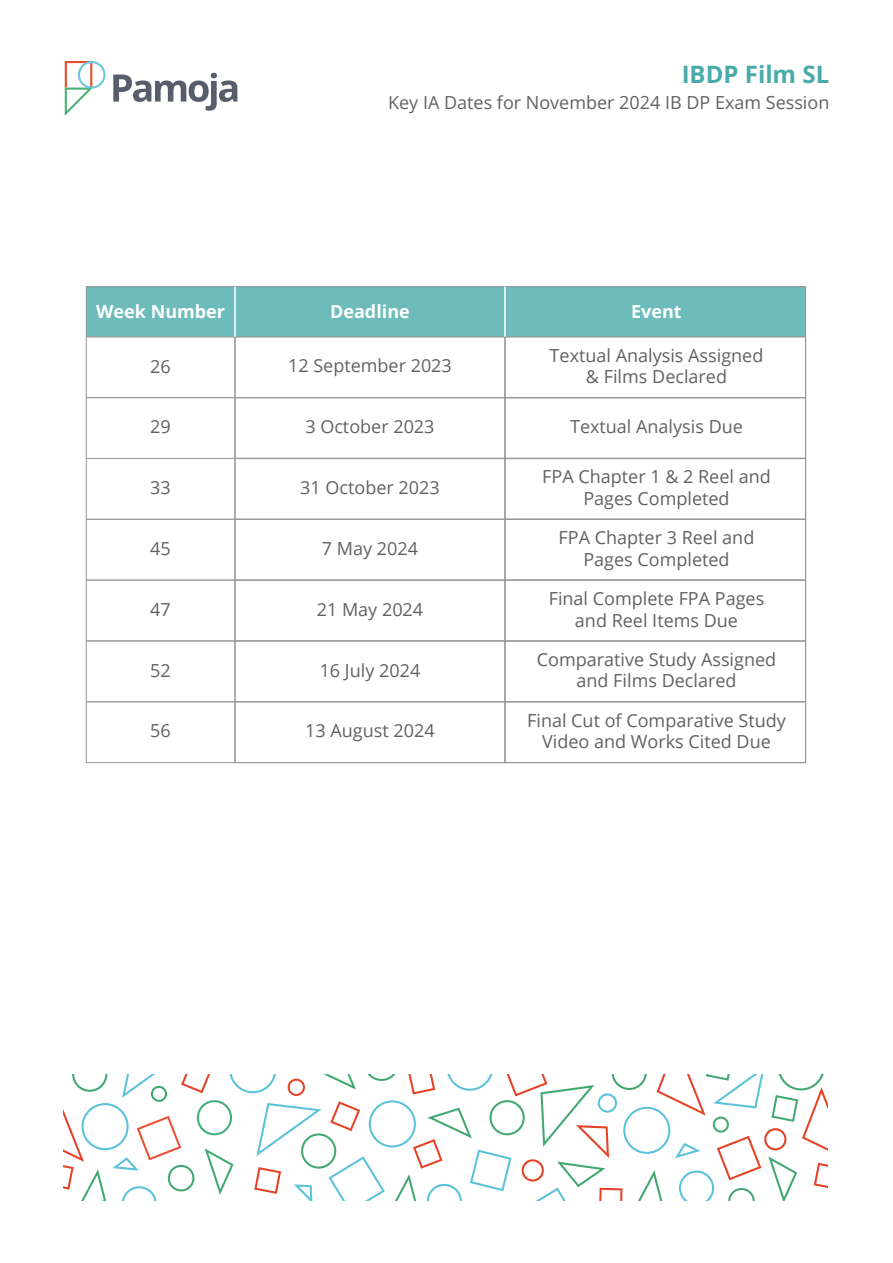
<style>
.page{position:relative;width:893px;height:1263px;background:#fff}
.page>*{position:absolute;margin:0;border:0;box-sizing:border-box;transform-origin:0 0}
.t1{font:700 24px "Open Sans";color:#49aaaa}
.t2{font:18px/21.6px "Open Sans";color:#616160;text-align:center}
.t3{font:18px "Open Sans";color:#616160}
.t4{font:700 18px "Open Sans";color:#fff}
</style>
<div class="page">
<svg style="left:64px;top:1074px;width:763px;height:127px"></svg>
<div style="left:86px;top:336px;width:149px;height:62px;border:1px solid #999"></div>
<div style="left:234px;top:336px;width:272px;height:62px;border:1px solid #999"></div>
<div style="left:504px;top:336px;width:302px;height:62px;border:1px solid #999"></div>
<div style="left:86px;top:397px;width:149px;height:62px;border:1px solid #999"></div>
<div style="left:234px;top:397px;width:272px;height:62px;border:1px solid #999"></div>
<div style="left:504px;top:397px;width:302px;height:62px;border:1px solid #999"></div>
<div style="left:86px;top:458px;width:149px;height:62px;border:1px solid #999"></div>
<div style="left:234px;top:458px;width:272px;height:62px;border:1px solid #999"></div>
<div style="left:504px;top:458px;width:302px;height:62px;border:1px solid #999"></div>
<div style="left:86px;top:519px;width:149px;height:61px;border:1px solid #999"></div>
<div style="left:234px;top:519px;width:272px;height:62px;border:1px solid #999"></div>
<div style="left:504px;top:519px;width:302px;height:62px;border:1px solid #999"></div>
<div style="left:86px;top:580px;width:149px;height:61px;border:1px solid #999"></div>
<div style="left:234px;top:579px;width:272px;height:62px;border:1px solid #999"></div>
<div style="left:504px;top:579px;width:302px;height:63px;border:1px solid #999"></div>
<div style="left:86px;top:640px;width:149px;height:62px;border:1px solid #999"></div>
<div style="left:234px;top:640px;width:272px;height:62px;border:1px solid #999"></div>
<div style="left:504px;top:640px;width:302px;height:62px;border:1px solid #999"></div>
<div style="left:86px;top:701px;width:149px;height:62px;border:1px solid #999"></div>
<div style="left:234px;top:701px;width:272px;height:62px;border:1px solid #999"></div>
<div style="left:504px;top:701px;width:302px;height:62px;border:1px solid #999"></div>
<div style="left:86px;top:286px;width:149px;height:51px;background:#6ebbbb"></div>
<div style="left:235px;top:286px;width:270px;height:51px;background:#6ebbbb"></div>
<div style="left:505px;top:286px;width:301px;height:51px;background:#6ebbbb"></div>
<div style="left:86px;top:286px;width:720px;height:51px;border:1px solid #999"></div>
<hr style="left:234px;top:286px;width:2px;height:51px;background:#fff">
<hr style="left:504px;top:286px;width:2px;height:51px;background:#fff">
<svg style="left:113px;top:73px;width:124px;height:38px"></svg>
<svg style="left:65px;top:61px;width:40px;height:55px"></svg>
<h1 class="t1" style="left:682px;top:57px;width:149px">IBDP Film SL</h1>
<p class="t3" style="left:388px;top:90px;width:443px">Key IA Dates for November 2024 IB DP Exam Session</p>
<p class="t4" style="left:96px;top:299px;width:130px">Week Number</p>
<p class="t4" style="left:330px;top:299px;width:81px">Deadline</p>
<p class="t4" style="left:631px;top:299px;width:52px">Event</p>
<p class="t2" style="left:150px;top:355px;width:22px">26</p>
<p class="t2" style="left:150px;top:415px;width:22px">29</p>
<p class="t2" style="left:150px;top:476px;width:22px">33</p>
<p class="t2" style="left:150px;top:537px;width:22px">45</p>
<p class="t2" style="left:288px;top:355px;width:165px">12 September 2023</p>
<p class="t2" style="left:550px;top:344px;width:215px">Textual Analysis Assigned &amp; Films Declared</p>
<p class="t2" style="left:305px;top:415px;width:131px">3 October 2023</p>
<p class="t2" style="left:570px;top:415px;width:174px">Textual Analysis Due</p>
<p class="t2" style="left:300px;top:476px;width:141px">31 October 2023</p>
<p class="t2" style="left:542px;top:466px;width:230px">FPA Chapter 1 &amp; 2 Reel and<br>Pages Completed</p>
<p class="t2" style="left:322px;top:537px;width:98px">7 May 2024</p>
<p class="t2" style="left:559px;top:526px;width:197px">FPA Chapter 3 Reel and<br>Pages Completed</p>
<p class="t2" style="left:150px;top:598px;width:22px">47</p>
<p class="t2" style="left:317px;top:598px;width:108px">21 May 2024</p>
<p class="t2" style="left:549px;top:587px;width:217px">Final Complete FPA Pages and Reel Items Due</p>
<p class="t2" style="left:320px;top:659px;width:102px">16 July 2024</p>
<p class="t2" style="left:537px;top:648px;width:241px">Comparative Study Assigned and Films Declared</p>
<p class="t2" style="left:305px;top:720px;width:131px">13 August 2024</p>
<p class="t2" style="left:527px;top:709px;width:260px">Final Cut of Comparative Study<br>Video and Works Cited Due</p>
<p class="t2" style="left:150px;top:659px;width:22px">52</p>
<p class="t2" style="left:150px;top:720px;width:22px">56</p>
</div>
